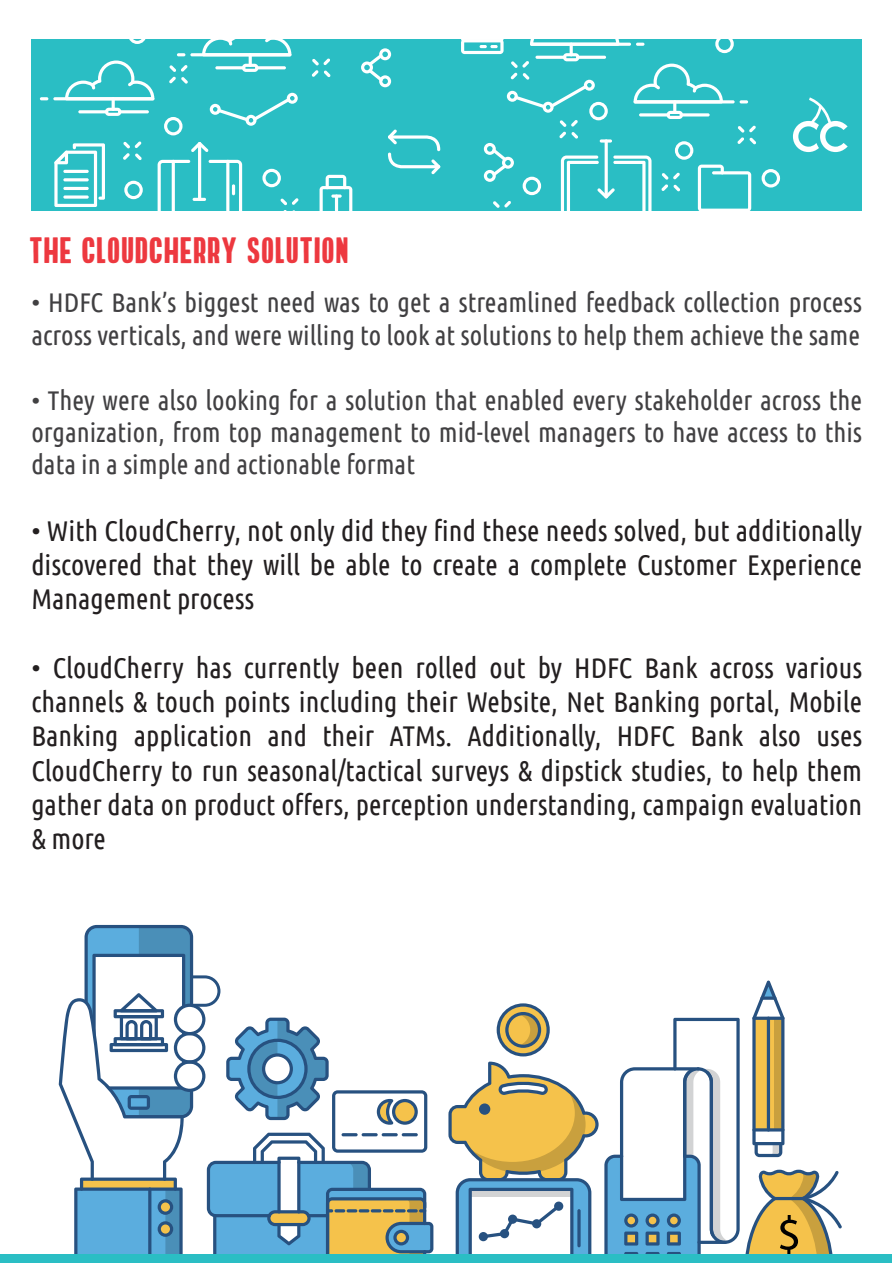
<style>
.page{position:relative;width:893px;height:1263px;background:#fff}
.page>*{position:absolute;margin:0;border:0;box-sizing:border-box;transform-origin:0 0}
.t1{font:37.5px "Alberto";letter-spacing:.035em;color:#ed383f}
.t2{font:28.5px/34.2px "Ubuntu Condensed";color:#231f20;text-align:justify}
.t3{font:27px/32.4px "Ubuntu Condensed";color:#414042}
</style>
<div class="page">
<div style="left:32px;top:39px;width:830px;height:171px;background:#2abec4"></div>
<svg style="left:202px;top:39px;width:89px;height:14px"></svg>
<hr style="left:190px;top:53px;width:101px;height:3px;background:#fff;border-radius:2px">
<svg style="left:177px;top:53px;width:8px;height:3px"></svg>
<hr style="left:215px;top:66px;width:30px;height:3px;background:#fff;border-radius:2px">
<hr style="left:255px;top:66px;width:31px;height:3px;background:#fff;border-radius:2px">
<svg style="left:242px;top:64px;width:16px;height:8px"></svg>
<hr style="left:249px;top:53px;width:3px;height:14px;background:#fff;border-radius:2px">
<svg style="left:65px;top:61px;width:89px;height:36px"></svg>
<hr style="left:53px;top:97px;width:101px;height:3px;background:#fff;border-radius:2px">
<svg style="left:40px;top:97px;width:8px;height:3px"></svg>
<hr style="left:78px;top:110px;width:30px;height:3px;background:#fff;border-radius:2px">
<hr style="left:118px;top:110px;width:31px;height:3px;background:#fff;border-radius:2px">
<svg style="left:105px;top:108px;width:16px;height:8px"></svg>
<hr style="left:112px;top:97px;width:3px;height:14px;background:#fff;border-radius:2px">
<svg style="left:191px;top:142px;width:17px;height:10px"></svg>
<hr style="left:198px;top:142px;width:3px;height:59px;background:#fff;border-radius:2px">
<svg style="left:158px;top:160px;width:84px;height:51px"></svg>
<svg style="left:388px;top:129px;width:52px;height:45px"></svg>
<svg style="left:54px;top:143px;width:51px;height:64px"></svg>
<hr style="left:63px;top:170px;width:26px;height:3px;background:#fff;border-radius:2px">
<hr style="left:63px;top:178px;width:26px;height:3px;background:#fff;border-radius:2px">
<hr style="left:63px;top:187px;width:26px;height:3px;background:#fff;border-radius:2px">
<svg style="left:63px;top:195px;width:26px;height:4px"></svg>
<svg style="left:210px;top:93px;width:88px;height:33px"></svg>
<svg style="left:361px;top:48px;width:30px;height:39px"></svg>
<svg style="left:320px;top:175px;width:32px;height:36px"></svg>
<svg style="left:331px;top:194px;width:11px;height:4px"></svg>
<hr style="left:335px;top:194px;width:3px;height:18px;background:#fff;border-radius:2px">
<svg style="left:262px;top:169px;width:19px;height:18px"></svg>
<svg style="left:129px;top:39px;width:17px;height:5px"></svg>
<svg style="left:164px;top:117px;width:19px;height:18px"></svg>
<svg style="left:124px;top:181px;width:19px;height:18px"></svg>
<svg style="left:762px;top:169px;width:18px;height:19px"></svg>
<svg style="left:461px;top:39px;width:295px;height:172px"></svg>
<svg style="left:312px;top:58px;width:19px;height:19px"></svg>
<svg style="left:123px;top:141px;width:19px;height:19px"></svg>
<svg style="left:169px;top:65px;width:19px;height:19px"></svg>
<svg style="left:280px;top:198px;width:19px;height:13px"></svg>
<svg style="left:59px;top:925px;width:374px;height:329px"></svg>
<svg style="left:448px;top:980px;width:394px;height:274px"></svg>
<div style="left:479px;top:1232px;width:9px;height:9px;background:#275180;border-radius:50%"></div>
<div style="left:500px;top:1229px;width:9px;height:9px;background:#275180;border-radius:50%"></div>
<div style="left:508px;top:1214px;width:9px;height:10px;background:#275180;border-radius:50%"></div>
<div style="left:532px;top:1219px;width:9px;height:9px;background:#275180;border-radius:50%"></div>
<div style="left:554px;top:1201px;width:9px;height:10px;background:#275180;border-radius:50%"></div>
<div style="left:0;top:1254px;width:892px;height:9px;background:#2abec4"></div>
<svg style="left:793px;top:97px;width:55px;height:55px"></svg>
<h1 class="t1" style="left:29px;top:231px;width:320px">The CLOUDCHERRY SOLUTION</h1>
<p class="t3" style="left:31px;top:286px;width:832px">• HDFC Bank’s biggest need was to get a streamlined feedback collection process across verticals, and were willing to look at solutions to help them achieve the same</p>
<p class="t3" style="left:31px;top:383px;width:832px;text-align:justify">• They were also looking for a solution that enabled every stakeholder across the organization, from top management to mid-level managers to have access to this data in a simple and actionable format</p>
<p class="t2" style="left:31px;top:513px;width:832px">• With CloudCherry, not only did they find these needs solved, but additionally discovered that they will be able to create a complete Customer Experience Management process</p>
<p class="t2" style="left:31px;top:650px;width:832px">• CloudCherry has currently been rolled out by HDFC Bank across various channels &amp; touch points including their Website, Net Banking portal, Mobile Banking application and their ATMs. Additionally, HDFC Bank also uses CloudCherry to run seasonal/tactical surveys &amp; dipstick studies, to help them gather data on product offers, perception understanding, campaign evaluation &amp; more</p>
</div>
